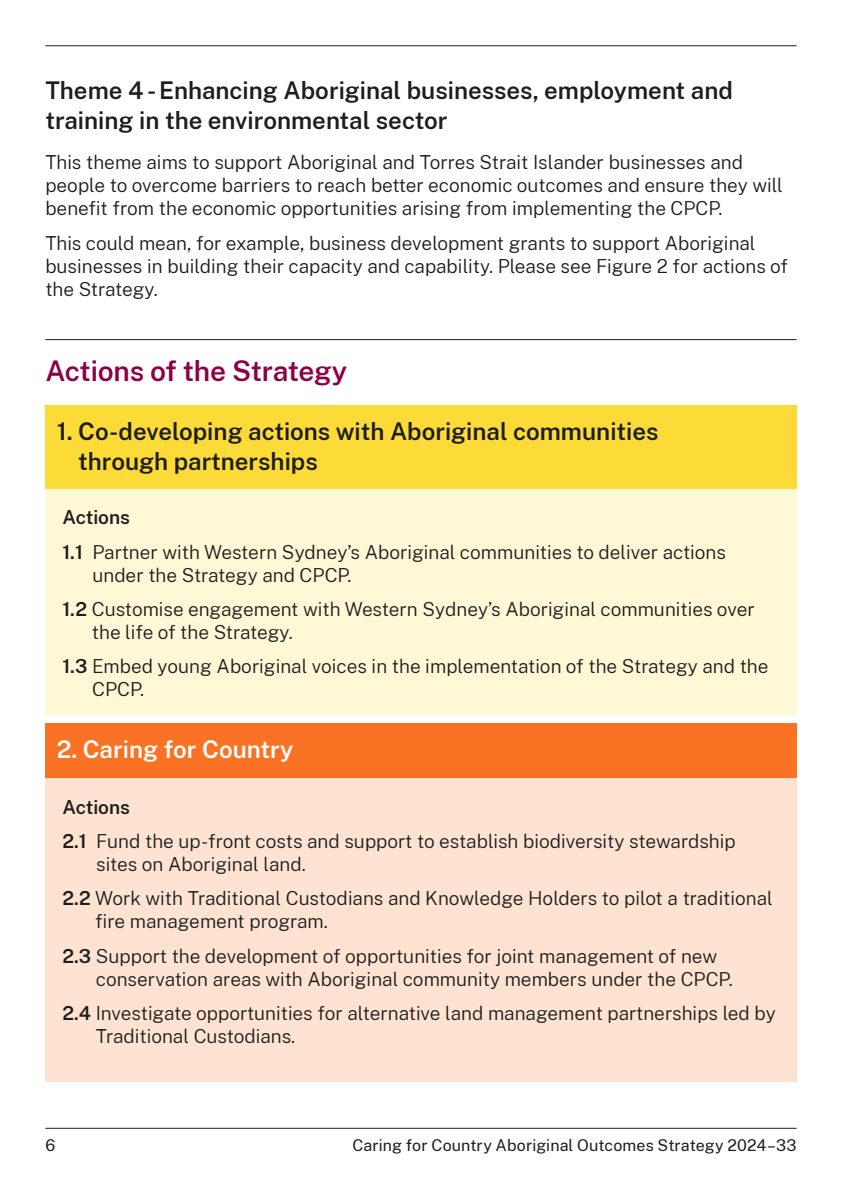
<style>
.page{position:relative;width:842px;height:1191px;background:#fff}
.page>*{position:absolute;margin:0;border:0;box-sizing:border-box;transform-origin:0 0}
.Heading_2__H2{font:600 28px "Public Sans";letter-spacing:-.01em;color:#8c0047}
.Heading_3__H3{font:600 24px/30px "Public Sans";color:#1d1d1b}
.Heading_3__H3-2{font:600 24px "Public Sans";color:#fff}
.Body{font:300 19px/23px "Public Sans";color:#1d1d1b}
.Body-2{font:600 19px "Public Sans";color:#1d1d1b}
.t1{font:16px "Public Sans";letter-spacing:.005em;color:#1d1d1b}
.s1{font-weight:600}
</style>
<div class="page">
<hr style="left:45px;top:45px;width:752px;height:1px;background:#1d1d1b">
<hr style="left:45px;top:1127px;width:752px;height:1px;background:#1d1d1b">
<div style="left:45px;top:405px;width:752px;height:84px;background:#fcdb38"></div>
<div style="left:45px;top:489px;width:752px;height:225px;background:#fef8d7"></div>
<div style="left:45px;top:723px;width:752px;height:55px;background:#fa7324"></div>
<div style="left:45px;top:778px;width:752px;height:303px;background:#fee3d3"></div>
<hr style="left:45px;top:339px;width:752px;height:1px;background:#1d1d1b">
<h3 class="Heading_3__H3" style="left:45px;top:74px;width:689px">Theme 4 - Enhancing Aboriginal businesses, employment and training in the environmental sector</h3>
<p class="Body" style="left:45px;top:150px;width:739px">This theme aims to support Aboriginal and Torres Strait Islander businesses and people to overcome barriers to reach better economic outcomes and ensure they will benefit from the economic opportunities arising from implementing the CPCP.</p>
<p class="Body" style="left:45px;top:230px;width:744px">This could mean, for example, business development grants to support Aboriginal businesses in building their capacity and capability. Please see Figure 2 for actions of the Strategy.</p>
<h2 class="Heading_2__H2" style="left:45px;top:351px;width:303px">Actions of the Strategy</h2>
<h3 class="Heading_3__H3" style="left:78px;top:414px;width:582px;text-indent:-22px">1. Co-developing actions with Aboriginal communities through partnerships</h3>
<p class="Body-2" style="left:62px;top:503px;width:69px">Actions</p>
<p class="Body" style="left:92px;top:539px;width:635px;text-indent:-30px"><span class="s1">1.1</span> Partner with Western Sydney’s Aboriginal communities to deliver actions under the Strategy and CPCP.</p>
<p class="Body" style="left:92px;top:596px;width:664px;text-indent:-30px"><span class="s1">1.2</span> Customise engagement with Western Sydney’s Aboriginal communities over the life of the Strategy.</p>
<p class="Body" style="left:92px;top:654px;width:678px;text-indent:-30px"><span class="s1">1.3</span> Embed young Aboriginal voices in the implementation of the Strategy and the<br>CPCP.</p>
<h3 class="Heading_3__H3-2" style="left:57px;top:731px;width:238px">2. Caring for Country</h3>
<p class="Body-2" style="left:62px;top:793px;width:69px">Actions</p>
<p class="Body" style="left:96px;top:829px;width:641px;text-indent:-34px"><span class="s1">2.1</span> Fund the up-front costs and support to establish biodiversity stewardship sites on Aboriginal land.</p>
<p class="Body" style="left:95px;top:886px;width:679px;text-indent:-33px"><span class="s1">2.2</span> Work with Traditional Custodians and Knowledge Holders to pilot a traditional fire management program.</p>
<p class="Body" style="left:96px;top:943px;width:638px;text-indent:-34px"><span class="s1">2.3</span> Support the development of opportunities for joint management of new conservation areas with Aboriginal community members under the CPCP.</p>
<p class="Body" style="left:96px;top:1001px;width:682px;text-indent:-33px"><span class="s1">2.4</span> Investigate opportunities for alternative land management partnerships led by<br>Traditional Custodians.</p>
<p class="t1" style="left:45px;top:1133px;width:11px">6</p>
<p class="t1" style="left:352px;top:1133px;width:446px">Caring for Country Aboriginal Outcomes Strategy 2024–33</p>
</div>
